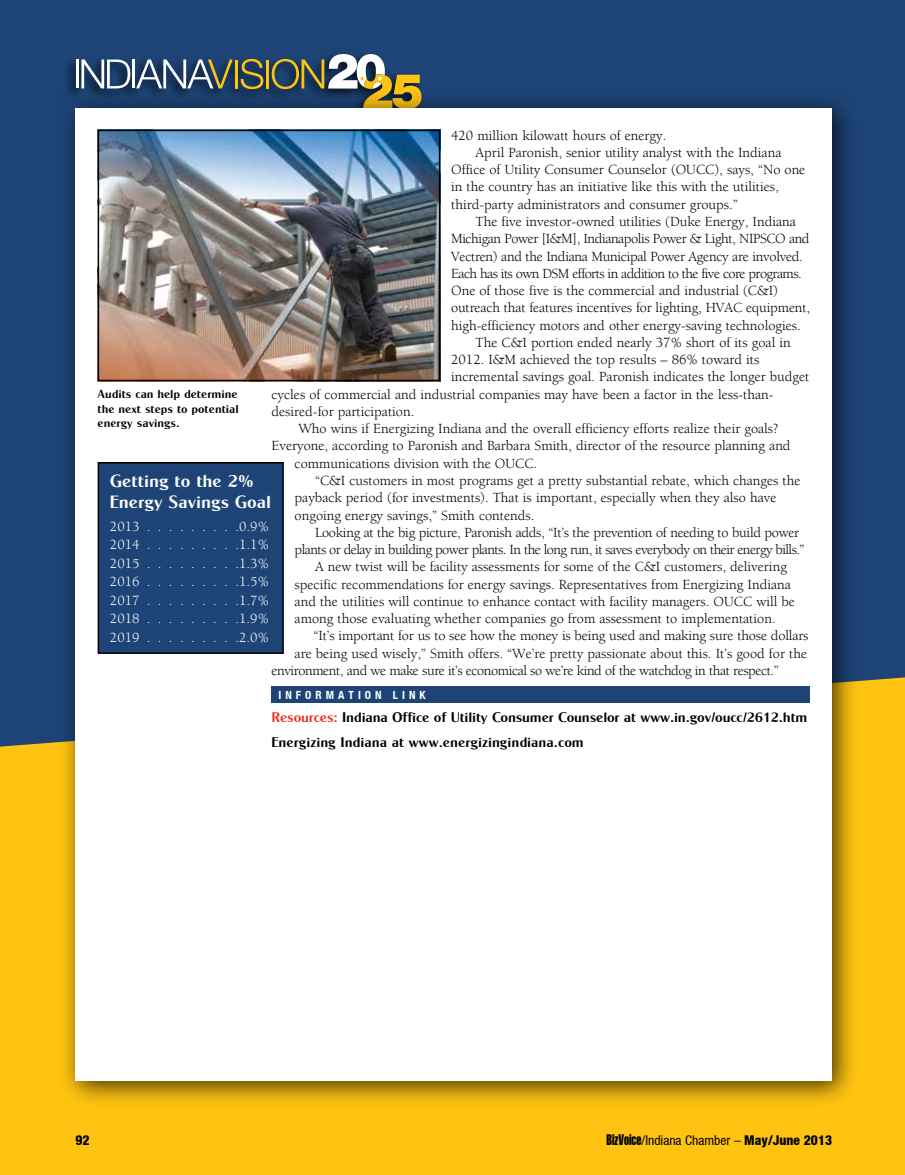
<style>
.page{position:relative;width:905px;height:1175px;background:#fff}
.page>*{position:absolute;margin:0;border:0;box-sizing:border-box;transform-origin:0 0}
.t1{font:18px/20.7px "Cg Globe Gothic Bd";color:#fff}
.t2{font:14.25px "Berkeley";color:#000}
.t3{font:14.25px "Berkeley";letter-spacing:-.04em;color:#000}
.t4{font:14.25px "Berkeley";letter-spacing:-.03em;color:#000}
.t5{font:14.25px "Berkeley";letter-spacing:-.02em;color:#000}
.t6{font:14.25px/25.2px "Cg Globe Gothic Bd";letter-spacing:-.01em;color:#000}
.t7{font:14.25px/18.5px "Berkeley";color:#fff;text-align:justify}
.t8{font:condensed 13.5px "Helvetica Neue";color:#000}
.t9{font:800 condensed 13.5px "Helvetica Neue";color:#000}
.t10{font:12px/14.4px "Cg Globe Gothic Bd";color:#000;text-align:justify}
.t11{font:700 condensed 11.25px "Helvetica Neue";letter-spacing:.36em;color:#fff}
.s1{color:#ee3124}
.s2{font-family:"Helvetica Extra Compressed";font-stretch:normal;font-size:15px}
.s3{font-weight:800}
</style>
<div class="page">
<div style="left:0;top:0;width:904px;height:1174px;background:#ffc411"></div>
<div style="left:0;top:0;width:904px;height:747px;background:#1e4477"></div>
<div style="left:63px;top:51px;width:361px;height:71px;background:#000;opacity:.75"></div>
<hr style="left:76px;top:59px;width:2px;height:29px;background:#fff">
<svg style="left:81px;top:59px;width:49px;height:29px"></svg>
<hr style="left:132px;top:59px;width:3px;height:29px;background:#fff">
<svg style="left:136px;top:59px;width:97px;height:29px;background:#566a7e"></svg>
<hr style="left:235px;top:60px;width:3px;height:28px;background:#ffc411">
<svg style="left:241px;top:59px;width:22px;height:30px"></svg>
<hr style="left:266px;top:60px;width:3px;height:28px;background:#ffc411">
<svg style="left:272px;top:54px;width:149px;height:36px;background:#767d74"></svg>
<div style="left:58px;top:90px;width:801px;height:1017px;background:#000;opacity:.75"></div>
<div style="left:76px;top:108px;width:756px;height:972px;background:#fff"></div>
<div style="left:271px;top:686px;width:539px;height:17px;background:#1e4477"></div>
<img style="left:101px;top:133px;width:336px;height:245px">
<div style="left:98px;top:130px;width:342px;height:251px;border:2px solid #000"></div>
<div style="left:98px;top:463px;width:185px;height:190px;background:#1e4477"></div>
<div style="left:98px;top:462px;width:186px;height:192px;border:2px solid #000"></div>
<p class="t2" style="left:451px;top:128px;width:217px">420 million kilowatt hours of energy.</p>
<p class="t2" style="left:475px;top:145px;width:307px">April Paronish, senior utility analyst with the Indiana</p>
<p class="t2" style="left:451px;top:162px;width:356px">Office of Utility Consumer Counselor (OUCC), says, “No one</p>
<p class="t2" style="left:451px;top:179px;width:329px">in the country has an initiative like this with the utilities,</p>
<p class="t2" style="left:451px;top:197px;width:288px">third-party administrators and consumer groups.”</p>
<p class="t2" style="left:475px;top:214px;width:322px">The five investor-owned utilities (Duke Energy, Indiana</p>
<p class="t4" style="left:451px;top:231px;width:360px">Michigan Power [I&amp;M], Indianapolis Power &amp; Light, NIPSCO and</p>
<p class="t5" style="left:451px;top:248px;width:353px">Vectren) and the Indiana Municipal Power Agency are involved.</p>
<p class="t3" style="left:451px;top:266px;width:352px">Each has its own DSM efforts in addition to the five core programs.</p>
<p class="t2" style="left:451px;top:283px;width:328px">One of those five is the commercial and industrial (C&amp;I)</p>
<p class="t2" style="left:451px;top:300px;width:360px">outreach that features incentives for lighting, HVAC equipment,</p>
<p class="t2" style="left:451px;top:317px;width:351px">high-efficiency motors and other energy-saving technologies.</p>
<p class="t2" style="left:475px;top:335px;width:316px">The C&amp;I portion ended nearly 37% short of its goal in</p>
<p class="t2" style="left:451px;top:352px;width:310px">2012. I&amp;M achieved the top results – 86% toward its</p>
<p class="t2" style="left:451px;top:369px;width:360px">incremental savings goal. Paronish indicates the longer budget</p>
<p class="t2" style="left:271px;top:387px;width:503px">cycles of commercial and industrial companies may have been a factor in the less-than-</p>
<p class="t2" style="left:271px;top:404px;width:144px">desired-for participation.</p>
<p class="t2" style="left:298px;top:421px;width:481px">Who wins if Energizing Indiana and the overall efficiency efforts realize their goals?</p>
<p class="t2" style="left:271px;top:438px;width:520px">Everyone, according to Paronish and Barbara Smith, director of the resource planning and</p>
<p class="t2" style="left:294px;top:456px;width:244px">communications division with the OUCC.</p>
<p class="t2" style="left:315px;top:473px;width:487px">“C&amp;I customers in most programs get a pretty substantial rebate, which changes the</p>
<p class="t2" style="left:294px;top:490px;width:483px">payback period (for investments). That is important, especially when they also have</p>
<p class="t2" style="left:294px;top:507px;width:241px">ongoing energy savings,” Smith contends.</p>
<p class="t5" style="left:315px;top:525px;width:486px">Looking at the big picture, Paronish adds, “It’s the prevention of needing to build power</p>
<p class="t3" style="left:294px;top:542px;width:511px">plants or delay in building power plants. In the long run, it saves everybody on their energy bills.”</p>
<p class="t2" style="left:315px;top:559px;width:473px">A new twist will be facility assessments for some of the C&amp;I customers, delivering</p>
<p class="t2" style="left:294px;top:576px;width:497px">specific recommendations for energy savings. Representatives from Energizing Indiana</p>
<p class="t2" style="left:294px;top:594px;width:502px">and the utilities will continue to enhance contact with facility managers. OUCC will be</p>
<p class="t2" style="left:294px;top:611px;width:482px">among those evaluating whether companies go from assessment to implementation.</p>
<p class="t2" style="left:313px;top:628px;width:496px">“It’s important for us to see how the money is being used and making sure those dollars</p>
<p class="t2" style="left:294px;top:645px;width:514px">are being used wisely,” Smith offers. “We’re pretty passionate about this. It’s good for the</p>
<p class="t4" style="left:271px;top:663px;width:509px">environment, and we make sure it’s economical so we’re kind of the watchdog in that respect.”</p>
<p class="t11" style="left:278px;top:687px;width:149px">INFORMATION LINK</p>
<p class="t6" style="left:271px;top:704px;width:537px"><span class="s1">Resources:</span> Indiana Office of Utility Consumer Counselor at www.in.gov/oucc/2612.htm<br>Energizing Indiana at www.energizingindiana.com</p>
<p class="t10" style="left:98px;top:387px;width:143px">Audits can help determine the next steps to potential energy savings.</p>
<p class="t1" style="left:110px;top:470px;width:163px">Getting to the 2%<br>Energy Savings Goal</p>
<p class="t7" style="left:239px;top:517px;width:31px">0.9% 1.1% 1.3% 1.5% 1.7% 1.9% 2.0%</p>
<p class="t9" style="left:76px;top:1132px;width:16px">92</p>
<p class="t8" style="left:606px;top:1132px;width:227px"><span class="s2">BizVoice</span>/Indiana Chamber – <span class="s3">May/June 2013</span></p>
</div>
